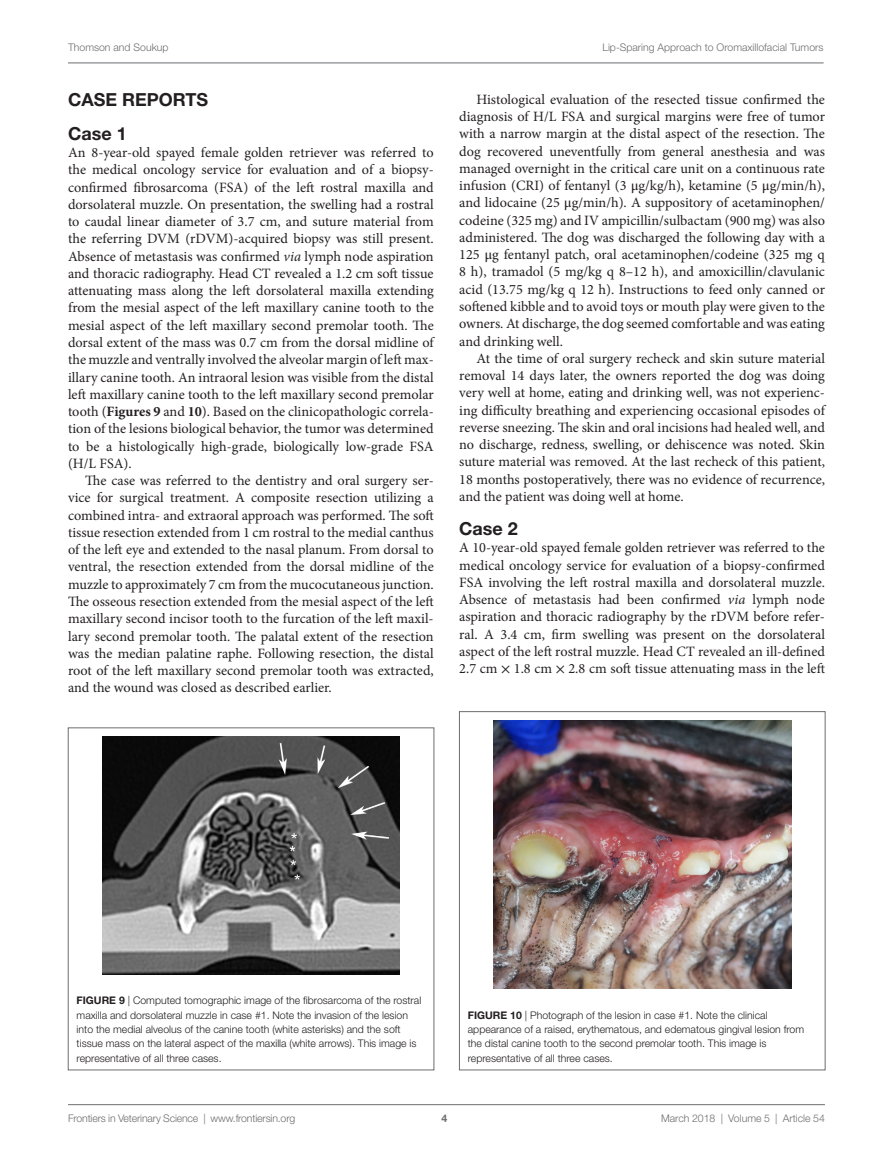
<style>
.page{position:relative;width:893px;height:1170px;background:#fff}
.page>*{position:absolute;margin:0;border:0;box-sizing:border-box;transform-origin:0 0}
.t1{font:700 18px/33.8px "Helvetica Neue LT Std";color:#231f20}
.t2{font:14.25px/17.2px "Minion Pro";color:#231f20;text-align:justify}
.t3{font:300 10.5px/14.2px "Helvetica Neue LT Std";color:#231f20}
.t4{font:300 10.5px "Helvetica Neue LT Std";color:#6c6d70}
.t5{font:700 10.5px "Helvetica Neue LT Std";color:#6c6d70}
.s1{font-style:italic}
.s2{font-weight:700}
.s3{font-family:"STIX General"}
</style>
<div class="page">
<img style="left:493px;top:720px;width:298px;height:268px">
<div style="left:459px;top:711px;width:366px;height:359px;border:1px solid #6c6d70"></div>
<img style="left:102px;top:736px;width:298px;height:238px">
<div style="left:68px;top:727px;width:366px;height:343px;border:1px solid #6c6d70"></div>
<hr style="left:68px;top:63px;width:756px;height:1px;background:#6c6d70">
<hr style="left:68px;top:1104px;width:757px;height:1px;background:#6c6d70">
<p class="t4" style="left:68px;top:41px;width:102px">Thomson and Soukup</p>
<p class="t4" style="left:602px;top:41px;width:223px">Lip-Sparing Approach to Oromaxillofacial Tumors</p>
<p class="t1" style="left:68px;top:82px;width:130px">CASE REPORTS<br>Case 1</p>
<p class="t2" style="left:68px;top:144px;width:367px">An 8-year-old spayed female golden retriever was referred to the medical oncology service for evaluation and of a biopsy&shy;confirmed fibrosarcoma (FSA) of the left rostral maxilla and dorsolateral muzzle. On presentation, the swelling had a rostral to caudal linear diameter of 3.7 cm, and suture material from the referring DVM (rDVM)-acquired biopsy was still present.<br>Absence of metastasis was confirmed <span class="s1">via</span> lymph node aspiration and thoracic radiography. Head CT revealed a 1.2 cm soft tissue attenuating mass along the left dorsolateral maxilla extending from the mesial aspect of the left maxillary canine tooth to the mesial aspect of the left maxillary second premolar tooth. The dorsal extent of the mass was 0.7 cm from the dorsal midline of the muzzle and ventrally involved the alveolar margin of left max&shy;illary canine tooth. An intraoral lesion was visible from the distal left maxillary canine tooth to the left maxillary second premolar tooth (<span class="s2">Figures 9</span> and <span class="s2">10</span>). Based on the clinicopathologic correla&shy;tion of the lesions biological behavior, the tumor was determined to be a histologically high-grade, biologically low-grade FSA (H/L FSA).</p>
<p class="t2" style="left:68px;top:472px;width:367px;text-indent:17px">The case was referred to the dentistry and oral surgery ser&shy;vice for surgical treatment. A composite resection utilizing a combined intra- and extraoral approach was performed. The soft tissue resection extended from 1 cm rostral to the medial canthus of the left eye and extended to the nasal planum. From dorsal to ventral, the resection extended from the dorsal midline of the muzzle to approximately 7 cm from the mucocutaneous junction.<br>The osseous resection extended from the mesial aspect of the left maxillary second incisor tooth to the furcation of the left maxil&shy;lary second premolar tooth. The palatal extent of the resection was the median palatine raphe. Following resection, the distal root of the left maxillary second premolar tooth was extracted, and the wound was closed as described earlier.</p>
<p class="t2" style="left:459px;top:91px;width:367px;text-indent:17px">Histological evaluation of the resected tissue confirmed the diagnosis of H/L FSA and surgical margins were free of tumor with a narrow margin at the distal aspect of the resection. The dog recovered uneventfully from general anesthesia and was managed overnight in the critical care unit on a continuous rate infusion (CRI) of fentanyl (3 <span class="s3">μ</span>g/kg/h), ketamine (5 <span class="s3">μ</span>g/min/h), and lidocaine (25 <span class="s3">μ</span>g/min/h). A suppository of acetaminophen/ codeine (325 mg) and IV ampicillin/sulbactam (900 mg) was also administered. The dog was discharged the following day with a 125 <span class="s3">μ</span>g fentanyl patch, oral acetaminophen/codeine (325 mg q 8 h), tramadol (5 mg/kg q 8–12 h), and amoxicillin/clavulanic acid (13.75 mg/kg q 12 h). Instructions to feed only canned or softened kibble and to avoid toys or mouth play were given to the owners. At discharge, the dog seemed comfortable and was eating and drinking well.</p>
<p class="t2" style="left:459px;top:349px;width:367px;text-indent:17px">At the time of oral surgery recheck and skin suture material removal 14 days later, the owners reported the dog was doing very well at home, eating and drinking well, was not experienc&shy;ing difficulty breathing and experiencing occasional episodes of reverse sneezing. The skin and oral incisions had healed well, and no discharge, redness, swelling, or dehiscence was noted. Skin suture material was removed. At the last recheck of this patient, 18 months postoperatively, there was no evidence of recurrence, and the patient was doing well at home.</p>
<p class="t1" style="left:459px;top:511px;width:60px">Case 2</p>
<p class="t2" style="left:459px;top:539px;width:367px">A 10-year-old spayed female golden retriever was referred to the medical oncology service for evaluation of a biopsy-confirmed FSA involving the left rostral maxilla and dorsolateral muzzle.<br>Absence of metastasis had been confirmed <span class="s1">via</span> lymph node aspiration and thoracic radiography by the rDVM before refer&shy;ral. A 3.4 cm, firm swelling was present on the dorsolateral aspect of the left rostral muzzle. Head CT revealed an ill-defined 2.7 cm <span class="s3">×</span> 1.8 cm <span class="s3">×</span> 2.8 cm soft tissue attenuating mass in the left</p>
<p class="t3" style="left:77px;top:993px;width:346px"><span class="s2">Figure 9</span> | Computed tomographic image of the fibrosarcoma of the rostral maxilla and dorsolateral muzzle in case #1. Note the invasion of the lesion into the medial alveolus of the canine tooth (white asterisks) and the soft tissue mass on the lateral aspect of the maxilla (white arrows). This image is representative of all three cases.</p>
<p class="t3" style="left:468px;top:1007px;width:338px"><span class="s2">Figure 10</span> | Photograph of the lesion in case #1. Note the clinical appearance of a raised, erythematous, and edematous gingival lesion from the distal canine tooth to the second premolar tooth. This image is representative of all three cases.</p>
<p class="t4" style="left:68px;top:1111px;width:229px">Frontiers in Veterinary Science | www.frontiersin.org</p>
<p class="t4" style="left:661px;top:1111px;width:165px">March 2018 | Volume 5 | Article 54</p>
<p class="t5" style="left:441px;top:1111px;width:7px">4</p>
</div>
